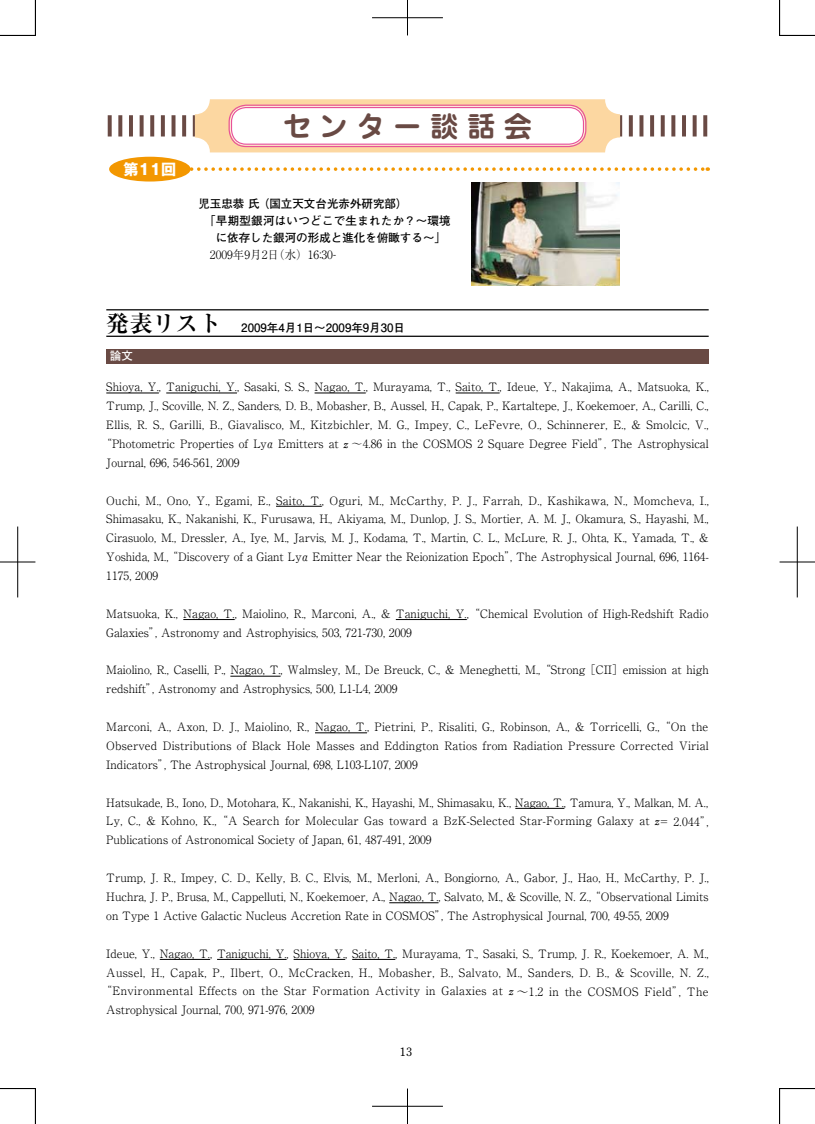
<style>
.page{position:relative;width:815px;height:1124px;background:#fff}
.page>*{position:absolute;margin:0;border:0;box-sizing:border-box;transform-origin:0 0}
.t1{font:700 28.38px "Jun 501 Pro";letter-spacing:.3em;color:#694a44}
.t2{font:700 15px "Gothic MB101 Pro";color:#fff}
.t3{font:300 11.5px/18.9px "Ryumin Pro";color:#000;text-align:justify}
.t4{font:300 11.5px "Ryumin Pro";letter-spacing:.03em;color:#000}
.t5{font:300 11.5px "Ryumin Pro";letter-spacing:.02em;color:#000}
.t6{font:700 11.5px "Futo Go B101 Pro";color:#000}
.t7{font:700 11.5px "Futo Go B101 Pro";letter-spacing:.025em;color:#000}
.t8{font:700 11.5px "Futo Min A101 Pro";color:#000}
.t9{font:700 11.5px "Futo Go B101 Pro";color:#fff}
.s1{font-family:"Ryumin Pro";font-size:23px}
.s2{font-family:"Hoefler Text";font-weight:400;font-style:italic}
.s3{font-family:"Koz Min Pro";font-weight:400}
</style>
<div class="page">
<svg style="left:108px;top:115px;width:4px;height:21px"></svg>
<svg style="left:118px;top:115px;width:4px;height:21px"></svg>
<hr style="left:129px;top:115px;width:4px;height:21px;background:#694a44">
<svg style="left:140px;top:115px;width:4px;height:21px"></svg>
<svg style="left:150px;top:115px;width:4px;height:21px"></svg>
<svg style="left:161px;top:115px;width:4px;height:21px"></svg>
<svg style="left:172px;top:115px;width:4px;height:21px"></svg>
<svg style="left:182px;top:115px;width:4px;height:21px"></svg>
<svg style="left:193px;top:115px;width:2px;height:21px"></svg>
<svg style="left:620px;top:115px;width:2px;height:21px"></svg>
<svg style="left:629px;top:115px;width:4px;height:21px"></svg>
<svg style="left:639px;top:115px;width:4px;height:21px"></svg>
<svg style="left:650px;top:115px;width:4px;height:21px"></svg>
<svg style="left:661px;top:115px;width:4px;height:21px"></svg>
<svg style="left:671px;top:115px;width:4px;height:21px"></svg>
<hr style="left:682px;top:115px;width:4px;height:21px;background:#694a44">
<svg style="left:693px;top:115px;width:4px;height:21px"></svg>
<svg style="left:703px;top:115px;width:4px;height:21px"></svg>
<svg style="left:195px;top:99px;width:425px;height:53px;background:#fbd5a8"></svg>
<div style="left:230px;top:106px;width:355px;height:39px;background:#fff;border-radius:16px"></div>
<div style="left:229px;top:105px;width:357px;height:42px;border:1px solid #e85298;border-radius:17px"></div>
<div style="left:231px;top:107px;width:353px;height:38px;border:1px solid #e85298;border-radius:15px"></div>
<svg style="left:191px;top:167px;width:517px;height:4px"></svg>
<div style="left:109px;top:157px;width:82px;height:24px;background:#f39700;border-radius:50%"></div>
<img style="left:472px;top:182px;width:147px;height:103px">
<div style="left:106px;top:349px;width:603px;height:14px;background:#694a44"></div>
<hr style="left:106px;top:392px;width:53px;height:1px;background:#000">
<hr style="left:166px;top:392px;width:71px;height:1px;background:#000">
<hr style="left:315px;top:392px;width:51px;height:1px;background:#000">
<hr style="left:456px;top:392px;width:44px;height:1px;background:#000">
<hr style="left:276px;top:506px;width:46px;height:1px;background:#000">
<hr style="left:183px;top:619px;width:52px;height:1px;background:#000">
<hr style="left:396px;top:619px;width:71px;height:1px;background:#000">
<hr style="left:230px;top:675px;width:51px;height:1px;background:#000">
<hr style="left:315px;top:732px;width:52px;height:1px;background:#000">
<hr style="left:515px;top:808px;width:49px;height:1px;background:#000">
<hr style="left:389px;top:902px;width:50px;height:1px;background:#000">
<hr style="left:160px;top:958px;width:50px;height:1px;background:#000">
<hr style="left:217px;top:958px;width:70px;height:1px;background:#000">
<hr style="left:294px;top:958px;width:51px;height:1px;background:#000">
<hr style="left:352px;top:958px;width:43px;height:1px;background:#000">
<hr style="left:106px;top:309px;width:603px;height:1px;background:#000">
<hr style="left:106px;top:335px;width:603px;height:2px;background:#000">
<hr style="left:0;top:35px;width:35px;height:1px;background:#000">
<hr style="left:780px;top:35px;width:35px;height:1px;background:#000">
<hr style="left:0;top:1088px;width:35px;height:1px;background:#000">
<hr style="left:780px;top:1088px;width:35px;height:1px;background:#000">
<hr style="left:35px;top:0;width:1px;height:35px;background:#000">
<hr style="left:35px;top:1088px;width:1px;height:35px;background:#000">
<hr style="left:779px;top:0;width:1px;height:35px;background:#000">
<hr style="left:779px;top:1088px;width:1px;height:35px;background:#000">
<hr style="left:372px;top:18px;width:71px;height:1px;background:#000">
<hr style="left:407px;top:0;width:1px;height:35px;background:#000">
<hr style="left:372px;top:1105px;width:71px;height:1px;background:#000">
<hr style="left:407px;top:1088px;width:1px;height:35px;background:#000">
<hr style="left:0;top:561px;width:35px;height:1px;background:#000">
<hr style="left:18px;top:526px;width:1px;height:71px;background:#000">
<hr style="left:780px;top:561px;width:35px;height:1px;background:#000">
<hr style="left:797px;top:526px;width:1px;height:71px;background:#000">
<h2 class="t2" style="left:123px;top:157px;width:54px">第11回</h2>
<h1 class="t1" style="left:283px;top:103px;width:251px">センター談話会</h1>
<p class="t6" style="left:198px;top:194px;width:211px">児玉忠恭 氏 （国立天文台光赤外研究部）</p>
<p class="t7" style="left:204px;top:211px;width:248px">「早期型銀河はいつどこで生まれたか？～環境</p>
<p class="t6" style="left:198px;top:229px;width:249px">　　に依存した銀河の形成と進化を俯瞰する～」</p>
<p class="t3" style="left:198px;top:245px;width:139px">　2009年9月2日（水）16:30-</p>
<p class="t6" style="left:106px;top:318px;width:300px"><span class="s1">発表リスト</span> 2009年4月1日〜2009年9月30日</p>
<p class="t9" style="left:110px;top:346px;width:25px">論文</p>
<p class="t3" style="left:106px;top:376px;width:604px">Shioya, Y., Taniguchi, Y., Sasaki, S. S., Nagao, T., Murayama, T., Saito, T., Ideue, Y., Nakajima, A., Matsuoka, K.,</p>
<p class="t3" style="left:106px;top:395px;width:604px">Trump, J., Scoville, N. Z., Sanders, D. B., Mobasher, B., Aussel, H., Capak, P., Kartaltepe, J., Koekemoer, A., Carilli, C.,</p>
<p class="t5" style="left:106px;top:415px;width:604px">Ellis, R. S., Garilli, B., Giavalisco, M., Kitzbichler, M. G., Impey, C., LeFevre, O., Schinnerer, E., &amp; Smolcic, V.,</p>
<p class="t3" style="left:101px;top:433px;width:610px">“Photometric Properties of Lyα Emitters at <span class="s2">z</span> 〜4.86 in the COSMOS 2 Square Degree Field”, The Astrophysical</p>
<p class="t3" style="left:106px;top:452px;width:135px">Journal, 696, 546-561, 2009</p>
<p class="t3" style="left:106px;top:490px;width:604px">Ouchi, M., Ono, Y., Egami, E., Saito, T., Oguri, M., McCarthy, P. J., Farrah, D., Kashikawa, N., Momcheva, I., Shimasaku, K., Nakanishi, K., Furusawa, H., Akiyama, M., Dunlop, J. S., Mortier, A. M. J., Okamura, S., Hayashi, M., Cirasuolo, M., Dressler, A., Iye, M., Jarvis, M. J., Kodama, T., Martin, C. L., McLure, R. J., Ohta, K., Yamada, T., &amp; Yoshida, M., “Discovery of a Giant Lyα Emitter Near the Reionization Epoch”, The Astrophysical Journal, 696, 1164- 1175, 2009</p>
<p class="t3" style="left:106px;top:603px;width:604px">Matsuoka, K., Nagao, T., Maiolino, R., Marconi, A., &amp; Taniguchi, Y., “Chemical Evolution of High-Redshift Radio<br>Galaxies”, Astronomy and Astrophyisics, 503, 721-730, 2009</p>
<p class="t3" style="left:106px;top:659px;width:604px">Maiolino, R., Caselli, P., Nagao, T., Walmsley, M., De Breuck, C., &amp; Meneghetti, M., “Strong ［CII］emission at high redshift”, Astronomy and Astrophysics, 500, L1-L4, 2009</p>
<p class="t3" style="left:106px;top:716px;width:604px">Marconi, A., Axon, D. J., Maiolino, R., Nagao, T., Pietrini, P., Risaliti, G., Robinson, A., &amp; Torricelli, G., “On the Observed Distributions of Black Hole Masses and Eddington Ratios from Radiation Pressure Corrected Virial Indicators”, The Astrophysical Journal, 698, L103-L107, 2009</p>
<p class="t3" style="left:106px;top:791px;width:607px;text-align:left">Hatsukade, B., Iono, D., Motohara, K., Nakanishi, K., Hayashi, M., Shimasaku, K., Nagao, T., Tamura, Y., Malkan, M. A.,<br>Ly, C., &amp; Kohno, K., “A Search for Molecular Gas toward a BzK-Selected Star-Forming Galaxy at <span class="s2">z</span>= 2.044”,<br>Publications of Astronomical Society of Japan, 61, 487-491, 2009</p>
<p class="t3" style="left:106px;top:867px;width:604px">Trump, J. R., Impey, C. D., Kelly, B. C., Elvis, M., Merloni, A., Bongiorno, A., Gabor, J., Hao, H., McCarthy, P. J., Huchra, J. P., Brusa, M., Cappelluti, N., Koekemoer, A., Nagao, T., Salvato, M., &amp; Scoville, N. Z., “Observational Limits on Type 1 Active Galactic Nucleus Accretion Rate in COSMOS”, The Astrophysical Journal, 700, 49-55, 2009</p>
<p class="t3" style="left:106px;top:942px;width:604px">Ideue, Y., Nagao, T., Taniguchi, Y., Shioya, Y., Saito, T., Murayama, T., Sasaki, S., Trump, J. R., Koekemoer, A. M.,</p>
<p class="t4" style="left:106px;top:963px;width:604px">Aussel, H., Capak, P., Ilbert, O., McCracken, H., Mobasher, B., Salvato, M., Sanders, D. B., &amp; Scoville, N. Z.,</p>
<p class="t4" style="left:101px;top:981px;width:610px">“Environmental Effects on the Star Formation Activity in Galaxies at <span class="s2">z</span> <span class="s3">〜</span>1.2 in the COSMOS Field”, The</p>
<p class="t3" style="left:106px;top:999px;width:210px">Astrophysical Journal, 700, 971-976, 2009</p>
<p class="t8" style="left:400px;top:1042px;width:14px">13</p>
</div>
